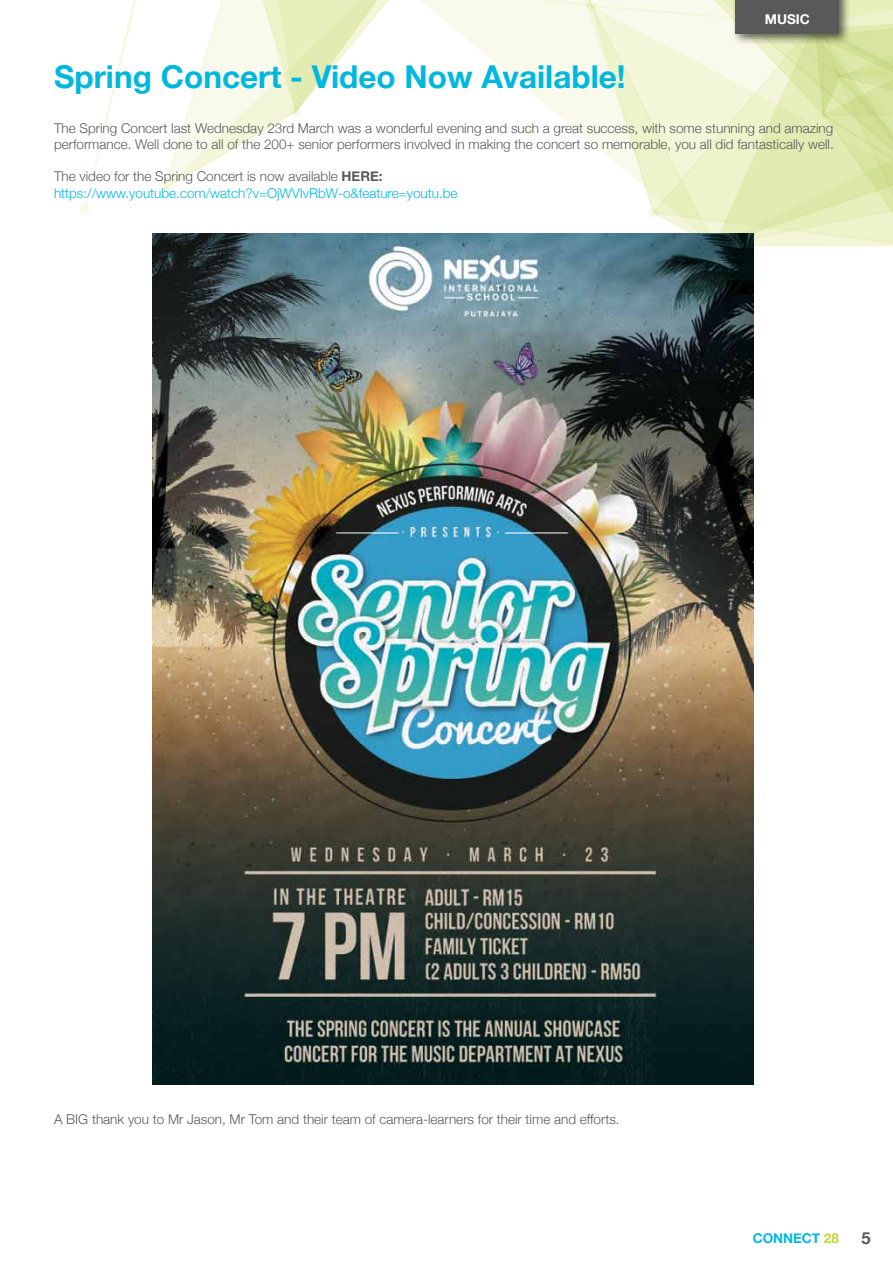
<style>
.page{position:relative;width:893px;height:1263px;background:#fff}
.page>*{position:absolute;margin:0;border:0;box-sizing:border-box;transform-origin:0 0}
.t1{font:700 31.5px "Helvetica Neue";color:#00b8de}
.t2{font:700 16.5px "Helvetica Neue";color:#58595b}
.t3{font:300 13.5px/16.2px "Helvetica Neue";color:#58595b}
.t4{font:300 13.5px/16.2px "Helvetica Neue";color:#00b8de}
.t5{font:700 13.5px "Helvetica Neue";color:#00b8de}
.t6{font:700 13.5px "Helvetica Neue";color:#fff}
.s1{color:#58595b}
.s2{font-weight:700;color:#58595b}
.s3{color:#c1d82f}
</style>
<div class="page">
<svg style="left:80px;top:0;width:813px;height:247px"></svg>
<svg style="left:164px;top:0;width:339px;height:189px"></svg>
<div style="left:731px;top:0;width:120px;height:46px;background:#000;opacity:.6"></div>
<div style="left:735px;top:0;width:104px;height:33px;background:#58595b"></div>
<img style="left:152px;top:234px;width:602px;height:851px">
<p class="t6" style="left:765px;top:8px;width:46px">MUSIC</p>
<h1 class="t1" style="left:54px;top:52px;width:573px">Spring Concert - Video Now Available!</h1>
<p class="t3" style="left:54px;top:119px;width:781px">The Spring Concert last Wednesday 23rd March was a wonderful evening and such a great success, with some stunning and amazing performance. Well done to all of the 200+ senior performers involved in making the concert so memorable, you all did fantastically well.</p>
<p class="t4" style="left:54px;top:167px;width:405px"><span class="s1">The video for the Spring Concert is now available</span> <span class="s2">HERE: </span>https://www.youtube.com/watch?v=OjWVIvRbW-o&amp;feature=youtu.be</p>
<p class="t3" style="left:54px;top:1110px;width:567px">A BIG thank you to Mr Jason, Mr Tom and their team of camera-learners for their time and efforts.</p>
<p class="t5" style="left:753px;top:1227px;width:88px">CONNECT <span class="s3">28</span></p>
<p class="t2" style="left:861px;top:1225px;width:11px">5</p>
</div>
